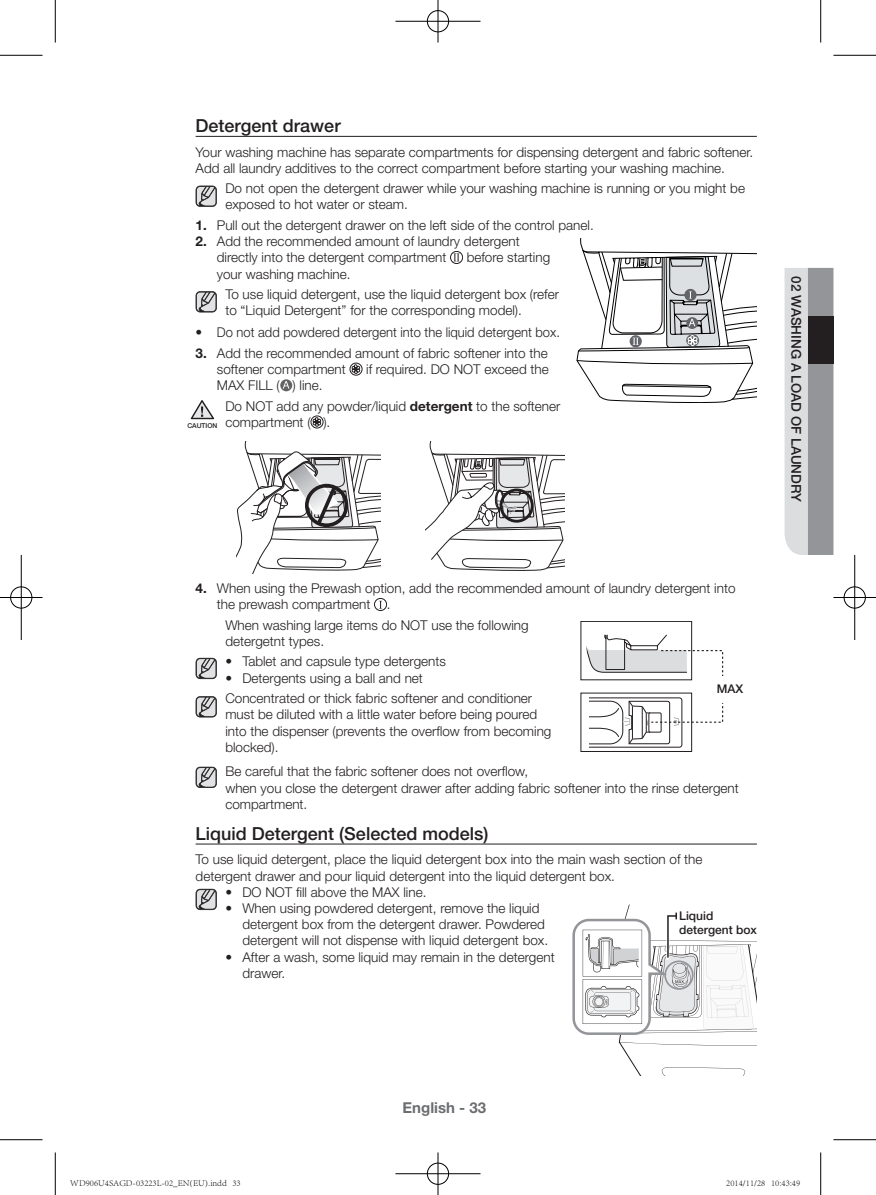
<style>
.page{position:relative;width:876px;height:1195px;background:#fff}
.page>*{position:absolute;margin:0;border:0;box-sizing:border-box;transform-origin:0 0}
.t1{font:500 18px "Helvetica Neue LT Pro";color:#231f20}
.t2{font:700 15px "Helvetica Neue LT Pro";color:#6c6d70}
.t3{font:300 13.5px/16.2px "Helvetica Neue LT Pro";color:#231f20}
.t4{font:500 13.5px "Helvetica Neue LT Pro";color:#231f20}
.t5{font:500 12px/14.4px "Helvetica Neue LT Pro";color:#231f20}
.t6{font:500 11.4px "Helvetica Neue LT Pro";color:#231f20}
.t7{font:300 9px "Adobe Song Std";color:#000}
.t8{font:500 6.75px "Helvetica Neue LT Pro";color:#231f20}
.s1{font-weight:700}
</style>
<div class="page">
<svg style="left:784px;top:268px;width:49px;height:287px;background:#babcbe"></svg>
<hr style="left:196px;top:136px;width:561px;height:1px;background:#231f20">
<hr style="left:196px;top:844px;width:561px;height:1px;background:#231f20">
<svg style="left:453px;top:253px;width:7px;height:8px"></svg>
<div style="left:450px;top:251px;width:13px;height:13px;border:1px solid #231f20;border-radius:50%"></div>
<svg style="left:351px;top:364px;width:9px;height:10px"></svg>
<div style="left:350px;top:363px;width:12px;height:12px;border:1px solid #231f20;border-radius:50%"></div>
<svg style="left:280px;top:379px;width:12px;height:12px"></svg>
<svg style="left:283px;top:381px;width:6px;height:8px"></svg>
<svg style="left:312px;top:417px;width:9px;height:10px"></svg>
<div style="left:311px;top:416px;width:12px;height:12px;border:1px solid #231f20;border-radius:50%"></div>
<svg style="left:379px;top:601px;width:3px;height:8px"></svg>
<div style="left:374px;top:598px;width:13px;height:13px;border:1px solid #231f20;border-radius:50%"></div>
<div style="left:808px;top:316px;width:25px;height:48px;background:#231f20"></div>
<svg style="left:196px;top:658px;width:21px;height:21px"></svg>
<svg style="left:196px;top:186px;width:21px;height:21px"></svg>
<svg style="left:196px;top:291px;width:21px;height:21px"></svg>
<svg style="left:581px;top:621px;width:142px;height:131px"></svg>
<div style="left:708px;top:676px;width:44px;height:26px;background:#fff"></div>
<svg style="left:572px;top:904px;width:185px;height:172px"></svg>
<svg style="left:196px;top:889px;width:21px;height:21px"></svg>
<svg style="left:196px;top:696px;width:21px;height:21px"></svg>
<svg style="left:191px;top:400px;width:23px;height:19px"></svg>
<svg style="left:426px;top:442px;width:138px;height:129px"></svg>
<div style="left:500px;top:488px;width:34px;height:35px;border:3px solid #231f20;border-radius:50%"></div>
<svg style="left:236px;top:442px;width:145px;height:132px"></svg>
<svg style="left:196px;top:767px;width:21px;height:21px"></svg>
<svg style="left:577px;top:239px;width:179px;height:164px"></svg>
<hr style="left:0;top:55px;width:43px;height:1px;background:#000">
<hr style="left:833px;top:55px;width:43px;height:1px;background:#000">
<hr style="left:0;top:1139px;width:43px;height:1px;background:#000">
<hr style="left:833px;top:1139px;width:43px;height:1px;background:#000">
<hr style="left:55px;top:0;width:1px;height:43px;background:#000">
<hr style="left:55px;top:1152px;width:1px;height:43px;background:#000">
<hr style="left:820px;top:0;width:1px;height:43px;background:#000">
<hr style="left:820px;top:1152px;width:1px;height:43px;background:#000">
<div style="left:426px;top:10px;width:24px;height:23px;border:2px solid #fff;border-radius:50%"></div>
<hr style="left:395px;top:20px;width:85px;height:2px;background:#fff">
<hr style="left:437px;top:0;width:2px;height:43px;background:#fff">
<div style="left:427px;top:10px;width:22px;height:22px;border:1px solid #000;border-radius:50%"></div>
<hr style="left:395px;top:21px;width:85px;height:1px;background:#000">
<hr style="left:438px;top:0;width:1px;height:43px;background:#000">
<div style="left:426px;top:1162px;width:24px;height:23px;border:2px solid #fff;border-radius:50%"></div>
<hr style="left:395px;top:1172px;width:85px;height:3px;background:#fff">
<hr style="left:437px;top:1152px;width:2px;height:43px;background:#fff">
<div style="left:427px;top:1163px;width:22px;height:21px;border:1px solid #000;border-radius:50%"></div>
<hr style="left:395px;top:1173px;width:85px;height:1px;background:#000">
<hr style="left:438px;top:1152px;width:1px;height:43px;background:#000">
<div style="left:10px;top:586px;width:23px;height:23px;border:2px solid #fff;border-radius:50%"></div>
<hr style="left:0;top:596px;width:43px;height:2px;background:#fff">
<hr style="left:20px;top:555px;width:2px;height:85px;background:#fff">
<div style="left:10px;top:587px;width:22px;height:21px;border:1px solid #000;border-radius:50%"></div>
<hr style="left:0;top:597px;width:43px;height:1px;background:#000">
<hr style="left:21px;top:555px;width:1px;height:85px;background:#000">
<div style="left:843px;top:586px;width:23px;height:23px;border:2px solid #fff;border-radius:50%"></div>
<hr style="left:833px;top:596px;width:43px;height:2px;background:#fff">
<hr style="left:854px;top:555px;width:2px;height:85px;background:#fff">
<div style="left:844px;top:587px;width:21px;height:21px;border:1px solid #000;border-radius:50%"></div>
<hr style="left:833px;top:597px;width:43px;height:1px;background:#000">
<hr style="left:854px;top:555px;width:1px;height:85px;background:#000">
<h1 class="t1" style="left:196px;top:115px;width:147px">Detergent drawer</h1>
<p class="t3" style="left:196px;top:143px;width:559px">Your washing machine has separate compartments for dispensing detergent and fabric softener.<br>Add all laundry additives to the correct compartment before starting your washing machine.</p>
<p class="t3" style="left:225px;top:180px;width:521px">Do not open the detergent drawer while your washing machine is running or you might be exposed to hot water or steam.</p>
<p class="t3" style="left:196px;top:217px;width:400px"><span class="s1">1.</span> Pull out the detergent drawer on the left side of the control panel.</p>
<p class="t3" style="left:217px;top:233px;width:304px;text-indent:-21px"><span class="s1">2.</span> Add the recommended amount of laundry detergent directly into the detergent compartment</p>
<p class="t3" style="left:467px;top:249px;width:85px">before starting</p>
<p class="t3" style="left:225px;top:263px;width:335px;line-height:20.4px;text-indent:-9px">your washing machine.<br>To use liquid detergent, use the liquid detergent box (refer</p>
<p class="t3" style="left:225px;top:302px;width:298px">to “Liquid Detergent” for the corresponding model).</p>
<p class="t3" style="left:196px;top:324px;width:366px">• Do not add powdered detergent into the liquid detergent box.</p>
<p class="t3" style="left:217px;top:345px;width:332px;text-indent:-21px"><span class="s1">3.</span> Add the recommended amount of fabric softener into the softener compartment</p>
<p class="t3" style="left:366px;top:361px;width:98px">if required. Do not</p>
<p class="t3" style="left:484px;top:361px;width:66px">exceed the</p>
<p class="t3" style="left:225px;top:375px;width:337px;line-height:20.4px;text-indent:-9px">MAX FILL ( ) line.<br>Do NOT add any powder/liquid <span class="s1">detergent</span> to the softener</p>
<p class="t3" style="left:225px;top:414px;width:107px">compartment ( ).</p>
<p class="t8" style="left:187px;top:421px;width:20px">CAUTION</p>
<p class="t3" style="left:217px;top:580px;width:520px;text-indent:-21px"><span class="s1">4.</span> When using the Prewash option, add the recommended amount of laundry detergent into the prewash compartment .</p>
<p class="t3" style="left:225px;top:617px;width:305px">When washing large items do NOT use the following detergetnt types.</p>
<p class="t3" style="left:225px;top:653px;width:222px">• Tablet and capsule type detergents</p>
<p class="t3" style="left:225px;top:667px;width:308px;line-height:20.4px">• Detergents using a ball and net<br>Concentrated or thick fabric softener and conditioner</p>
<p class="t3" style="left:225px;top:706px;width:328px">must be diluted with a little water before being poured into the dispenser (prevents the overflow from becoming blocked).</p>
<p class="t3" style="left:225px;top:763px;width:515px">Be careful that the fabric softener does not overflow,<br>when you close the detergent drawer after adding fabric softener into the rinse detergent compartment.</p>
<h1 class="t1" style="left:196px;top:822px;width:294px">Liquid Detergent (Selected models)</h1>
<p class="t3" style="left:196px;top:851px;width:508px">To use liquid detergent, place the liquid detergent box into the main wash section of the detergent drawer and pour liquid detergent into the liquid detergent box.</p>
<p class="t3" style="left:225px;top:883px;width:50px">• Do not</p>
<p class="t3" style="left:296px;top:883px;width:132px">fill above the MAX line.</p>
<p class="t3" style="left:242px;top:900px;width:307px;text-indent:-17px">• When using powdered detergent, remove the liquid detergent box from the detergent drawer. Powdered detergent will not dispense with liquid detergent box.</p>
<p class="t3" style="left:242px;top:948px;width:314px;text-indent:-17px">• After a wash, some liquid may remain in the detergent drawer.</p>
<p class="t5" style="left:717px;top:682px;width:28px">MAX</p>
<p class="t6" style="left:710px;top:683px;width:27px">MAX</p>
<p class="t5" style="left:679px;top:908px;width:79px">Liquid detergent box</p>
<p class="t4" style="left:804px;top:276px;width:227px;rotate:90deg">02 Washing a load of laundry</p>
<p class="t2" style="left:403px;top:1098px;width:85px">English - 33</p>
<p class="t7" style="left:70px;top:1178px;width:172px">WD906U4SAGD-03223L-02_EN(EU).indd 33</p>
<p class="t7" style="left:726px;top:1178px;width:76px">2014/11/28 10:43:49</p>
</div>
